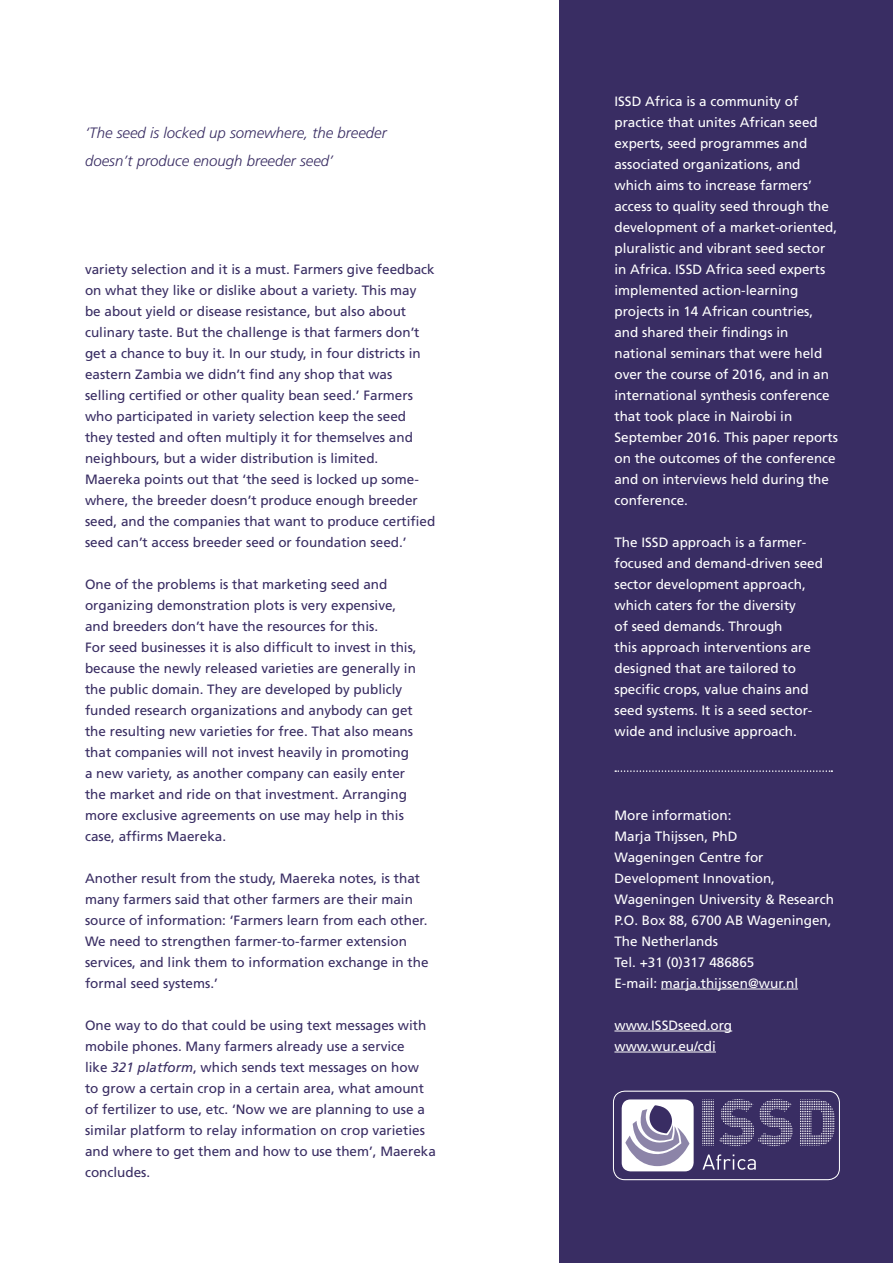
<style>
.page{position:relative;width:893px;height:1263px;background:#fff}
.page>*{position:absolute;margin:0;border:0;box-sizing:border-box;transform-origin:0 0}
.t1{font:italic 300 15px/28.5px "Frutiger";color:#392d63}
.t2{font:13.5px/21px "Frutiger";color:#392d63}
.t3{font:13.5px/21px "Frutiger";color:#fff}
.s1{font-style:italic}
</style>
<div class="page">
<div style="left:560px;top:0;width:333px;height:1263px;background:#392d63"></div>
<hr style="left:661px;top:989px;width:137px;height:1px;background:#fff">
<hr style="left:614px;top:1031px;width:118px;height:1px;background:#fff">
<hr style="left:614px;top:1052px;width:102px;height:1px;background:#fff">
<svg style="left:615px;top:770px;width:217px;height:2px"></svg>
<svg style="left:613px;top:1091px;width:226px;height:89px"></svg>
<div style="left:613px;top:1091px;width:227px;height:89px;border:1px solid #fff;border-radius:11px"></div>
<p class="t1" style="left:85px;top:119px;width:303px">‘The seed is locked up somewhere, the breeder doesn’t produce enough breeder seed’</p>
<p class="t2" style="left:85px;top:258px;width:352px">variety selection and it is a must. Farmers give feedback on what they like or dislike about a variety. This may be about yield or disease resistance, but also about culinary taste. But the challenge is that farmers don’t get a chance to buy it. In our study, in four districts in eastern Zambia we didn’t find any shop that was selling certified or other quality bean seed.’ Farmers who participated in variety selection keep the seed they tested and often multiply it for themselves and neighbours, but a wider distribution is limited.<br>Maereka points out that ‘the seed is locked up some&shy;where, the breeder doesn’t produce enough breeder seed, and the companies that want to produce certified seed can’t access breeder seed or foundation seed.’</p>
<p class="t2" style="left:85px;top:573px;width:333px">One of the problems is that marketing seed and organizing demonstration plots is very expensive, and breeders don’t have the resources for this.<br>For seed businesses it is also difficult to invest in this, because the newly released varieties are generally in the public domain. They are developed by publicly funded research organizations and anybody can get the resulting new varieties for free. That also means that companies will not invest heavily in promoting a new variety, as another company can easily enter the market and ride on that investment. Arranging more exclusive agreements on use may help in this case, affirms Maereka.</p>
<p class="t2" style="left:85px;top:868px;width:345px">Another result from the study, Maereka notes, is that many farmers said that other farmers are their main source of information: ‘Farmers learn from each other.<br>We need to strengthen farmer-to-farmer extension services, and link them to information exchange in the formal seed systems.’</p>
<p class="t2" style="left:85px;top:1015px;width:352px">One way to do that could be using text messages with mobile phones. Many farmers already use a service<br>like <span class="s1">321 platform</span>, which sends text messages on how<br>to grow a certain crop in a certain area, what amount of fertilizer to use, etc. ‘Now we are planning to use a similar platform to relay information on crop varieties and where to get them and how to use them’, Maereka concludes.</p>
<p class="t3" style="left:614px;top:90px;width:225px">ISSD Africa is a community of practice that unites African seed experts, seed programmes and associated organizations, and which aims to increase farmers’ access to quality seed through the development of a market-oriented, pluralistic and vibrant seed sector in Africa. ISSD Africa seed experts implemented action-learning projects in 14 African countries, and shared their findings in national seminars that were held over the course of 2016, and in an international synthesis conference that took place in Nairobi in<br>September 2016. This paper reports on the outcomes of the conference and on interviews held during the conference.</p>
<p class="t3" style="left:614px;top:532px;width:210px">The ISSD approach is a farmer&shy;focused and demand-driven seed sector development approach, which caters for the diversity<br>of seed demands. Through<br>this approach interventions are designed that are tailored to specific crops, value chains and seed systems. It is a seed sector&shy;wide and inclusive approach.</p>
<p class="t3" style="left:614px;top:804px;width:221px">More information:<br>Marja Thijssen, PhD<br>Wageningen Centre for<br>Development Innovation,<br>Wageningen University &amp; Research<br>P.O. Box 88, 6700 AB Wageningen,<br>The Netherlands<br>Tel. +31 (0)317 486865<br>E-mail: marja.thijssen@wur.nl</p>
<p class="t3" style="left:614px;top:1014px;width:119px">www.ISSDseed.org www.wur.eu/cdi</p>
</div>
